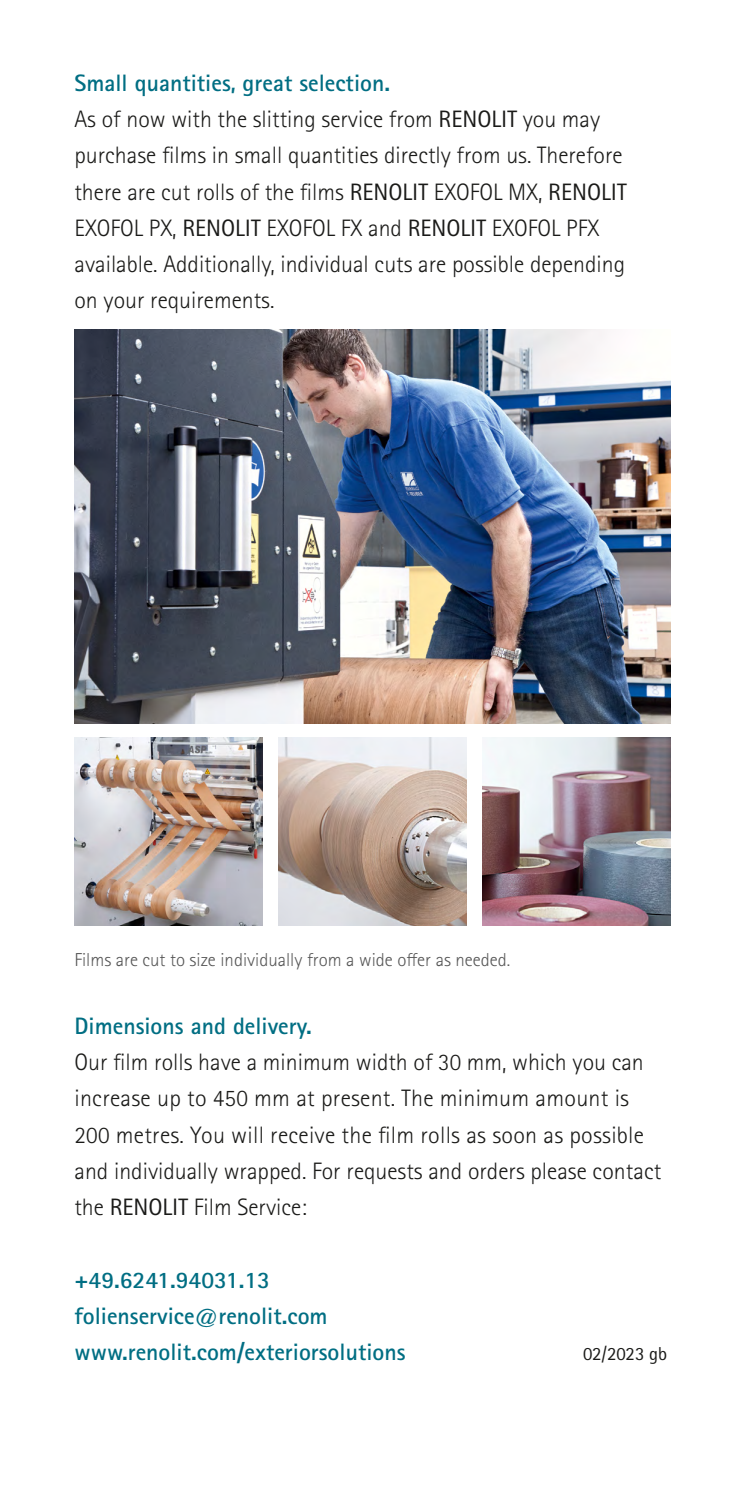
<style>
.page{position:relative;width:745px;height:1489px;background:#fff}
.page>*{position:absolute;margin:0;border:0;box-sizing:border-box;transform-origin:0 0}
.Copy_Schwarz_Light{font:300 23.75px/36.2px "Rotis Sans Serif Pro";color:#1a1a18}
.Copy_Schwarz_Light-2{font:700 23.75px "Rotis Sans Serif Pro";color:#006e83}
.Legende{font:300 18.75px "Rotis Sans Serif Pro";color:#565656}
.Copy_Schwarz_Regular{font:18.75px "Rotis Sans Serif Pro";color:#1a1a18}
.s1{font-weight:400}
</style>
<div class="page">
<img style="left:74px;top:737px;width:188px;height:188px">
<img style="left:482px;top:737px;width:188px;height:188px">
<img style="left:278px;top:737px;width:188px;height:188px">
<img style="left:74px;top:330px;width:596px;height:393px">
<p class="Copy_Schwarz_Light-2" style="left:74px;top:68px;width:317px">Small quantities, great selection.</p>
<p class="Copy_Schwarz_Light" style="left:74px;top:101px;width:553px">As of now with the slitting service from <span class="s1">RENOLIT</span> you may purchase films in small quantities directly from us. Therefore there are cut rolls of the films <span class="s1">RENOLIT</span> EXOFOL MX, <span class="s1">RENOLIT </span>EXOFOL PX, <span class="s1">RENOLIT</span> EXOFOL FX and <span class="s1">RENOLIT</span> EXOFOL PFX available. Additionally, individual cuts are possible depending on your requirements.</p>
<p class="Legende" style="left:74px;top:948px;width:437px">Films are cut to size individually from a wide offer as needed.</p>
<p class="Copy_Schwarz_Light-2" style="left:74px;top:1010px;width:238px">Dimensions and delivery.</p>
<p class="Copy_Schwarz_Light" style="left:74px;top:1044px;width:588px">Our film rolls have a minimum width of 30 mm, which you can increase up to 450 mm at present. The minimum amount is 200 metres. You will receive the film rolls as soon as possible and individually wrapped. For requests and orders please contact the <span class="s1">RENOLIT</span> Film Service:</p>
<p class="Copy_Schwarz_Light-2" style="left:74px;top:1264px;width:197px">+49.6241.94031.13</p>
<p class="Copy_Schwarz_Light-2" style="left:74px;top:1300px;width:254px">folienservice@renolit.com</p>
<p class="Copy_Schwarz_Light-2" style="left:74px;top:1336px;width:332px">www.renolit.com/exteriorsolutions</p>
<p class="Copy_Schwarz_Regular" style="left:583px;top:1342px;width:85px">02/2023 gb</p>
</div>
